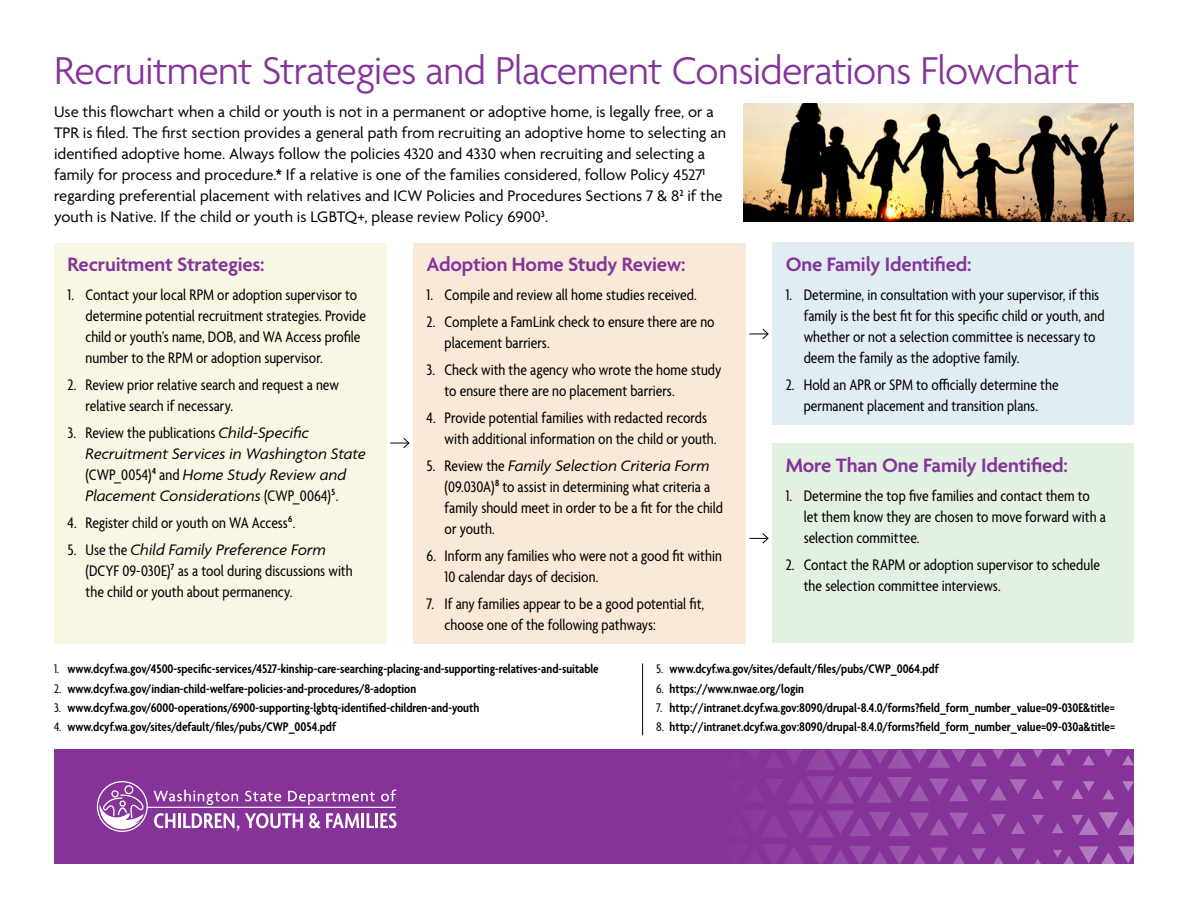
<style>
.page{position:relative;width:1188px;height:918px;background:#fff}
.page>*{position:absolute;margin:0;border:0;box-sizing:border-box;transform-origin:0 0}
.t1{font:300 42px "Agenda";letter-spacing:-.02em;color:#84349a}
.t2{font:600 21px "Agenda";letter-spacing:-.01em;color:#84349a}
.t3{font:condensed 16.5px/21px "Agenda";color:#000}
.t4{font:16.5px/21px "Agenda";color:#000}
.t5{font:italic 16.5px/21px "Agenda";color:#000}
.t6{font:600 condensed 13.5px "Agenda";color:#000}
.s1{font-weight:600;font-stretch:condensed}
.s2{font-style:normal;font-stretch:condensed}
.s3{font-style:italic;font-stretch:normal}
.s4{font-weight:400}
</style>
<div class="page">
<div style="left:54px;top:750px;width:1080px;height:114px;background:#863399"></div>
<svg style="left:931px;top:848px;width:34px;height:16px"></svg>
<svg style="left:1052px;top:823px;width:12px;height:10px"></svg>
<svg style="left:1052px;top:781px;width:11px;height:10px"></svg>
<svg style="left:1032px;top:815px;width:12px;height:10px"></svg>
<svg style="left:1010px;top:752px;width:16px;height:14px"></svg>
<svg style="left:1035px;top:859px;width:6px;height:5px"></svg>
<svg style="left:1011px;top:848px;width:14px;height:13px"></svg>
<svg style="left:993px;top:856px;width:10px;height:8px"></svg>
<svg style="left:971px;top:848px;width:15px;height:13px"></svg>
<svg style="left:1033px;top:750px;width:10px;height:8px"></svg>
<svg style="left:774px;top:776px;width:270px;height:27px"></svg>
<svg style="left:774px;top:750px;width:230px;height:20px"></svg>
<svg style="left:774px;top:844px;width:151px;height:20px"></svg>
<svg style="left:774px;top:810px;width:251px;height:28px"></svg>
<svg style="left:1053px;top:846px;width:81px;height:18px"></svg>
<svg style="left:1071px;top:812px;width:63px;height:23px"></svg>
<svg style="left:1071px;top:781px;width:24px;height:18px"></svg>
<svg style="left:1122px;top:755px;width:12px;height:10px"></svg>
<svg style="left:1103px;top:789px;width:11px;height:10px"></svg>
<svg style="left:1104px;top:750px;width:9px;height:7px"></svg>
<svg style="left:1122px;top:781px;width:12px;height:10px"></svg>
<svg style="left:1083px;top:755px;width:12px;height:10px"></svg>
<svg style="left:1050px;top:750px;width:22px;height:16px"></svg>
<svg style="left:154px;top:813px;width:21px;height:15px"></svg>
<hr style="left:178px;top:813px;width:3px;height:15px;background:#fff">
<svg style="left:183px;top:813px;width:120px;height:18px"></svg>
<svg style="left:309px;top:813px;width:50px;height:15px"></svg>
<hr style="left:361px;top:813px;width:3px;height:15px;background:#fff">
<svg style="left:367px;top:813px;width:7px;height:15px"></svg>
<hr style="left:375px;top:813px;width:3px;height:15px;background:#fff">
<svg style="left:380px;top:813px;width:17px;height:15px"></svg>
<hr style="left:147px;top:807px;width:249px;height:1px;background:#fff">
<svg style="left:154px;top:790px;width:84px;height:15px"></svg>
<svg style="left:245px;top:791px;width:36px;height:11px"></svg>
<svg style="left:288px;top:791px;width:87px;height:14px"></svg>
<svg style="left:381px;top:790px;width:15px;height:12px"></svg>
<div style="left:97px;top:781px;width:51px;height:51px;border:1px solid #fff;border-radius:50%"></div>
<div style="left:124px;top:785px;width:9px;height:9px;border:1px solid #fff;border-radius:50%"></div>
<div style="left:111px;top:790px;width:8px;height:8px;border:1px solid #fff;border-radius:50%"></div>
<svg style="left:100px;top:793px;width:46px;height:36px"></svg>
<img style="left:743px;top:103px;width:391px;height:118px">
<div style="left:54px;top:243px;width:333px;height:400px;background:#f8f7e3"></div>
<div style="left:413px;top:243px;width:333px;height:400px;background:#f9e9d8"></div>
<div style="left:772px;top:243px;width:362px;height:182px;background:#e0eef3"></div>
<div style="left:772px;top:444px;width:362px;height:199px;background:#e3f1e3"></div>
<hr style="left:642px;top:663px;width:1px;height:72px;background:#000">
<svg style="left:390px;top:438px;width:20px;height:10px"></svg>
<svg style="left:749px;top:328px;width:20px;height:11px"></svg>
<svg style="left:749px;top:533px;width:20px;height:11px"></svg>
<h1 class="t1" style="left:54px;top:48px;width:1027px">Recruitment Strategies and Placement Considerations Flowchart</h1>
<p class="t4" style="left:54px;top:102px;width:674px">Use this flowchart when a child or youth is not in a permanent or adoptive home, is legally free, or a TPR is filed. The first section provides a general path from recruiting an adoptive home to selecting an identified adoptive home. Always follow the policies 4320 and 4330 when recruiting and selecting a family for process and procedure.<span class="s1">*</span> If a relative is one of the families considered, follow Policy 4527<sup>1 </sup>regarding preferential placement with relatives and ICW Policies and Procedures Sections 7 &amp; 8<sup>2</sup> if the youth is Native. If the child or youth is LGBTQ+, please review Policy 6900<sup>3</sup>.</p>
<p class="t2" style="left:68px;top:253px;width:199px">Recruitment Strategies:</p>
<p class="t3" style="left:86px;top:285px;width:282px;text-indent:-18px">1. Contact your local RPM or adoption supervisor to determine potential recruitment strategies. Provide child or youth’s name, DOB, and WA Access profile number to the RPM or adoption supervisor.</p>
<p class="t3" style="left:86px;top:375px;width:255px;text-indent:-18px">2. Review prior relative search and request a new relative search if necessary.</p>
<p class="t5" style="left:86px;top:422px;width:282px;text-indent:-18px"><span class="s2">3. Review the publications</span> Child-Specific Recruitment Services in Washington State <span class="s2">(CWP_0054)</span><sup>4</sup> <span class="s2">and</span> Home Study Review and Placement Considerations <span class="s2">(CWP_0064)</span><sup>5</sup><span class="s2">.</span></p>
<p class="t3" style="left:68px;top:513px;width:229px">4. Register child or youth on WA Access<sup>6</sup>.</p>
<p class="t3" style="left:86px;top:540px;width:269px;text-indent:-18px">5. Use the <span class="s3">Child Family Preference Form </span>(DCYF 09-030E)<sup>7</sup> as a tool during discussions with the child or youth about permanency.</p>
<p class="t2" style="left:427px;top:253px;width:261px">Adoption Home Study Review:</p>
<p class="t3" style="left:427px;top:285px;width:272px">1. Compile and review all home studies received.</p>
<p class="t3" style="left:445px;top:312px;width:272px;text-indent:-18px">2. Complete a FamLink check to ensure there are no placement barriers.</p>
<p class="t3" style="left:445px;top:360px;width:278px;text-indent:-18px">3. Check with the agency who wrote the home study to ensure there are no placement barriers.</p>
<p class="t3" style="left:445px;top:408px;width:274px;text-indent:-18px">4. Provide potential families with redacted records with additional information on the child or youth.</p>
<p class="t3" style="left:445px;top:456px;width:280px;text-indent:-18px">5. Review the <span class="s3">Family Selection Criteria Form </span>(09.030A)<sup>8</sup> to assist in determining what criteria a family should meet in order to be a fit for the child or youth.</p>
<p class="t3" style="left:445px;top:546px;width:279px;text-indent:-18px">6. Inform any families who were not a good fit within<br>10 calendar days of decision.</p>
<p class="t3" style="left:445px;top:594px;width:261px;text-indent:-18px">7. If any families appear to be a good potential fit, choose one of the following pathways:</p>
<p class="t2" style="left:786px;top:253px;width:187px">One Family Identified:</p>
<p class="t3" style="left:804px;top:285px;width:302px;text-indent:-18px">1. Determine, in consultation with your supervisor, if this family is the best fit for this specific child or youth, and whether or not a selection committee is necessary to deem the family as the adoptive family.</p>
<p class="t3" style="left:786px;top:375px;width:274px;text-align:center">2. Hold an APR or SPM to officially determine the permanent placement and transition plans.</p>
<p class="t2" style="left:786px;top:454px;width:284px">More Than One Family Identified:</p>
<p class="t3" style="left:804px;top:486px;width:304px;text-indent:-18px">1. Determine the top five families and contact them to let them know they are chosen to move forward with a selection committee.</p>
<p class="t3" style="left:804px;top:555px;width:298px;text-indent:-18px">2. Contact the RAPM or adoption supervisor to schedule the selection committee interviews.</p>
<p class="t6" style="left:54px;top:662px;width:546px"><span class="s4">1.</span> www.dcyf.wa.gov/4500-specific-services/4527-kinship-care-searching-placing-and-supporting-relatives-and-suitable</p>
<p class="t6" style="left:54px;top:681px;width:364px"><span class="s4">2.</span> www.dcyf.wa.gov/indian-child-welfare-policies-and-procedures/8-adoption</p>
<p class="t6" style="left:54px;top:700px;width:427px"><span class="s4">3.</span> www.dcyf.wa.gov/6000-operations/6900-supporting-lgbtq-identified-children-and-youth</p>
<p class="t6" style="left:54px;top:720px;width:284px"><span class="s4">4.</span> www.dcyf.wa.gov/sites/default/files/pubs/CWP_0054.pdf</p>
<p class="t6" style="left:656px;top:662px;width:284px"><span class="s4">5.</span> www.dcyf.wa.gov/sites/default/files/pubs/CWP_0064.pdf</p>
<p class="t6" style="left:656px;top:681px;width:150px"><span class="s4">6.</span> https://www.nwae.org/login</p>
<p class="t6" style="left:656px;top:700px;width:460px"><span class="s4">7.</span> http://intranet.dcyf.wa.gov:8090/drupal-8.4.0/forms?field_form_number_value=09-030E&amp;title=</p>
<p class="t6" style="left:656px;top:720px;width:461px"><span class="s4">8.</span> http://intranet.dcyf.wa.gov:8090/drupal-8.4.0/forms?field_form_number_value=09-030a&amp;title=</p>
</div>
